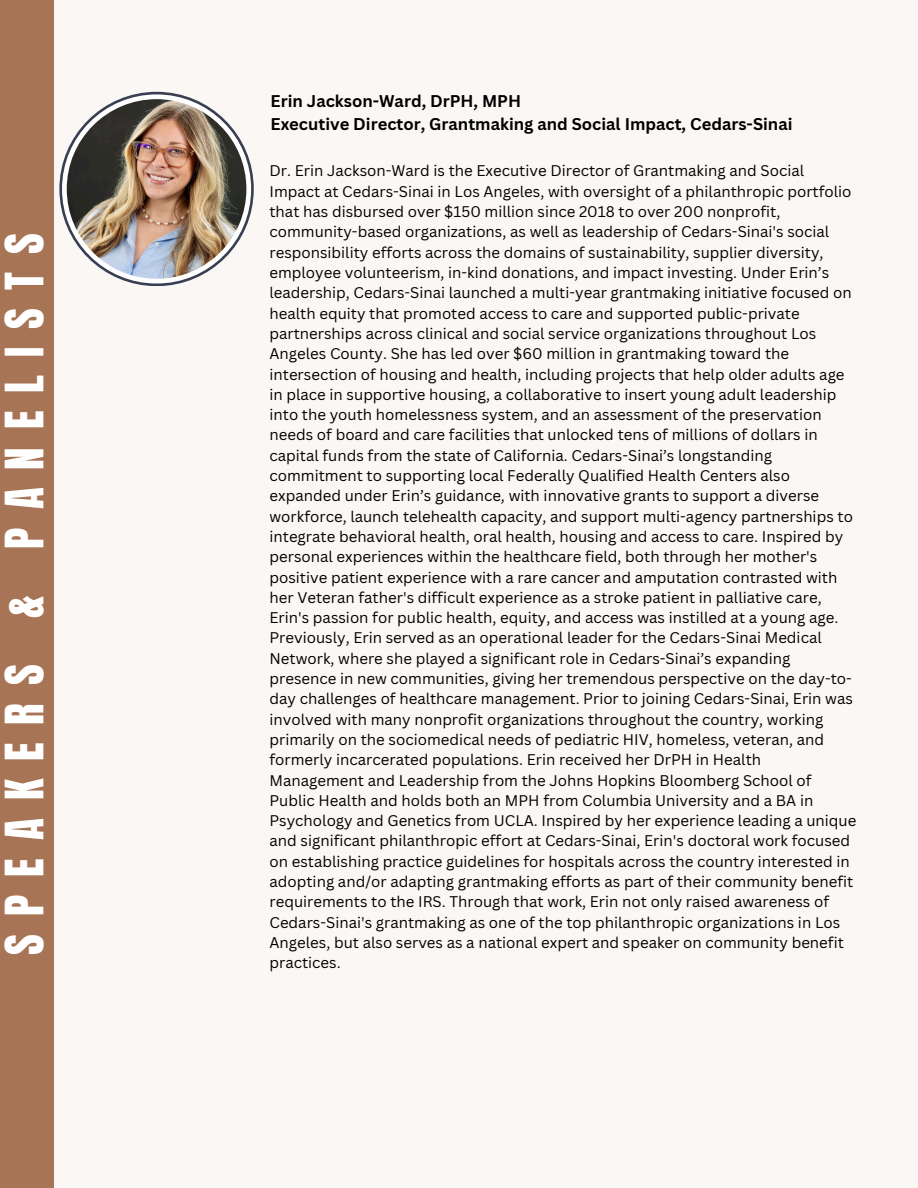
<style>
.page{position:relative;width:918px;height:1188px;background:#faf7f5}
.page>*{position:absolute;margin:0;border:0;box-sizing:border-box;transform-origin:0 0}
.t1{font:45px "Anton";letter-spacing:.4em;color:#fff}
.t2{font:700 16.5px/22.5px "Canva Sans";color:#000}
.t3{font:15px/20.2px "Canva Sans";color:#000}
</style>
<div class="page">
<div style="left:0;top:0;width:53px;height:1188px;background:#a87456"></div>
<svg style="left:59px;top:92px;width:195px;height:194px"></svg>
<svg style="left:62px;top:94px;width:189px;height:190px;fill:#fff"></svg>
<img style="left:67px;top:99px;width:179px;height:180px;border-radius:50%">
<p class="t1" style="left:-8px;top:955px;width:723px;rotate:-90deg">SPEAKERS &amp; PANELISTS</p>
<p class="t2" style="left:271px;top:89px;width:523px">Erin Jackson-Ward, DrPH, MPH<br>Executive Director, Grantmaking and Social Impact, Cedars-Sinai</p>
<p class="t3" style="left:269px;top:161px;width:588px">Dr. Erin Jackson-Ward is the Executive Director of Grantmaking and Social Impact at Cedars-Sinai in Los Angeles, with oversight of a philanthropic portfolio that has disbursed over $150 million since 2018 to over 200 nonprofit, community-based organizations, as well as leadership of Cedars-Sinai's social responsibility efforts across the domains of sustainability, supplier diversity, employee volunteerism, in-kind donations, and impact investing. Under Erin’s leadership, Cedars-Sinai launched a multi-year grantmaking initiative focused on health equity that promoted access to care and supported public-private partnerships across clinical and social service organizations throughout Los Angeles County. She has led over $60 million in grantmaking toward the intersection of housing and health, including projects that help older adults age in place in supportive housing, a collaborative to insert young adult leadership into the youth homelessness system, and an assessment of the preservation needs of board and care facilities that unlocked tens of millions of dollars in capital funds from the state of California. Cedars-Sinai’s longstanding commitment to supporting local Federally Qualified Health Centers also expanded under Erin’s guidance, with innovative grants to support a diverse workforce, launch telehealth capacity, and support multi-agency partnerships to integrate behavioral health, oral health, housing and access to care. Inspired by personal experiences within the healthcare field, both through her mother's positive patient experience with a rare cancer and amputation contrasted with her Veteran father's difficult experience as a stroke patient in palliative care, Erin's passion for public health, equity, and access was instilled at a young age.<br>Previously, Erin served as an operational leader for the Cedars-Sinai Medical Network, where she played a significant role in Cedars-Sinai’s expanding presence in new communities, giving her tremendous perspective on the day-to&shy;day challenges of healthcare management. Prior to joining Cedars-Sinai, Erin was involved with many nonprofit organizations throughout the country, working primarily on the sociomedical needs of pediatric HIV, homeless, veteran, and formerly incarcerated populations. Erin received her DrPH in Health Management and Leadership from the Johns Hopkins Bloomberg School of Public Health and holds both an MPH from Columbia University and a BA in Psychology and Genetics from UCLA. Inspired by her experience leading a unique and significant philanthropic effort at Cedars-Sinai, Erin's doctoral work focused on establishing practice guidelines for hospitals across the country interested in adopting and/or adapting grantmaking efforts as part of their community benefit requirements to the IRS. Through that work, Erin not only raised awareness of Cedars-Sinai's grantmaking as one of the top philanthropic organizations in Los Angeles, but also serves as a national expert and speaker on community benefit practices.</p>
</div>
